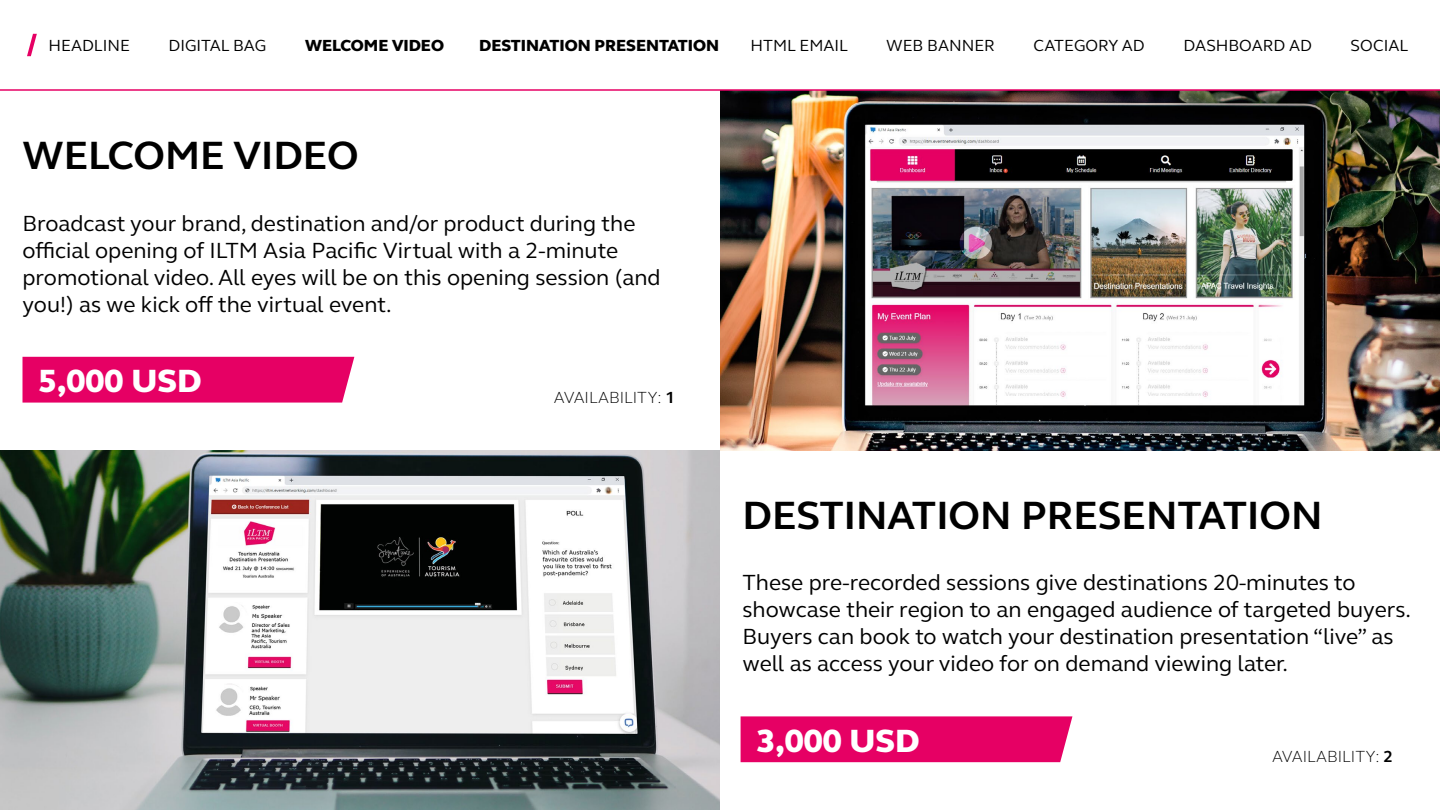
<style>
.page{position:relative;width:1440px;height:810px;background:#fff}
.page>*{position:absolute;margin:0;border:0;box-sizing:border-box;transform-origin:0 0}
.t1{font:700 40.5px "FS Elliot";color:#000}
.t2{font:800 33px "FS Elliot";color:#fff}
.t3{font:22.5px/27px "FS Elliot";color:#000}
.t4{font:16.5px "FS Elliot";color:#000}
.t5{font:800 16.5px "FS Elliot";color:#000}
.t6{font:300 16.5px "FS Elliot";color:#000}
.s1{font-weight:700}
</style>
<div class="page">
<img style="left:720px;top:91px;width:720px;height:359px">
<hr style="left:0;top:89px;width:1440px;height:2px;background:#e60064">
<img style="left:0;top:450px;width:720px;height:360px">
<div style="left:741px;top:716px;width:331px;height:46px;background:#e60064"></div>
<div style="left:22px;top:357px;width:332px;height:46px;background:#e60064"></div>
<svg style="left:27px;top:34px;width:10px;height:22px"></svg>
<p class="t4" style="left:48px;top:34px;width:83px">HEADLINE</p>
<p class="t4" style="left:169px;top:34px;width:100px">DIGITAL BAG</p>
<p class="t5" style="left:305px;top:34px;width:140px">WELCOME VIDEO</p>
<p class="t5" style="left:479px;top:34px;width:242px">DESTINATION PRESENTATION</p>
<p class="t4" style="left:751px;top:34px;width:99px">HTML EMAIL</p>
<p class="t4" style="left:886px;top:34px;width:110px">WEB BANNER</p>
<p class="t4" style="left:1034px;top:34px;width:113px">CATEGORY AD</p>
<p class="t4" style="left:1183px;top:34px;width:130px">DASHBOARD AD</p>
<p class="t4" style="left:1351px;top:34px;width:59px">SOCIAL</p>
<p class="t1" style="left:22px;top:128px;width:338px">WELCOME VIDEO</p>
<p class="t3" style="left:22px;top:209px;width:640px">Broadcast your brand, destination and/or product during the official opening of ILTM Asia Pacific Virtual with a 2-minute promotional video. All eyes will be on this opening session (and you!) as we kick off the virtual event.</p>
<p class="t2" style="left:38px;top:359px;width:165px">5,000 USD</p>
<p class="t6" style="left:554px;top:386px;width:123px">AVAILABILITY: <span class="s1">1</span></p>
<p class="t1" style="left:742px;top:488px;width:582px">DESTINATION PRESENTATION</p>
<p class="t3" style="left:742px;top:569px;width:670px">These pre-recorded sessions give destinations 20-minutes to showcase their region to an engaged audience of targeted buyers.<br>Buyers can book to watch your destination presentation “live” as well as access your video for on demand viewing later.</p>
<p class="t2" style="left:756px;top:718px;width:165px">3,000 USD</p>
<p class="t6" style="left:1272px;top:746px;width:123px">AVAILABILITY: <span class="s1">2</span></p>
</div>
